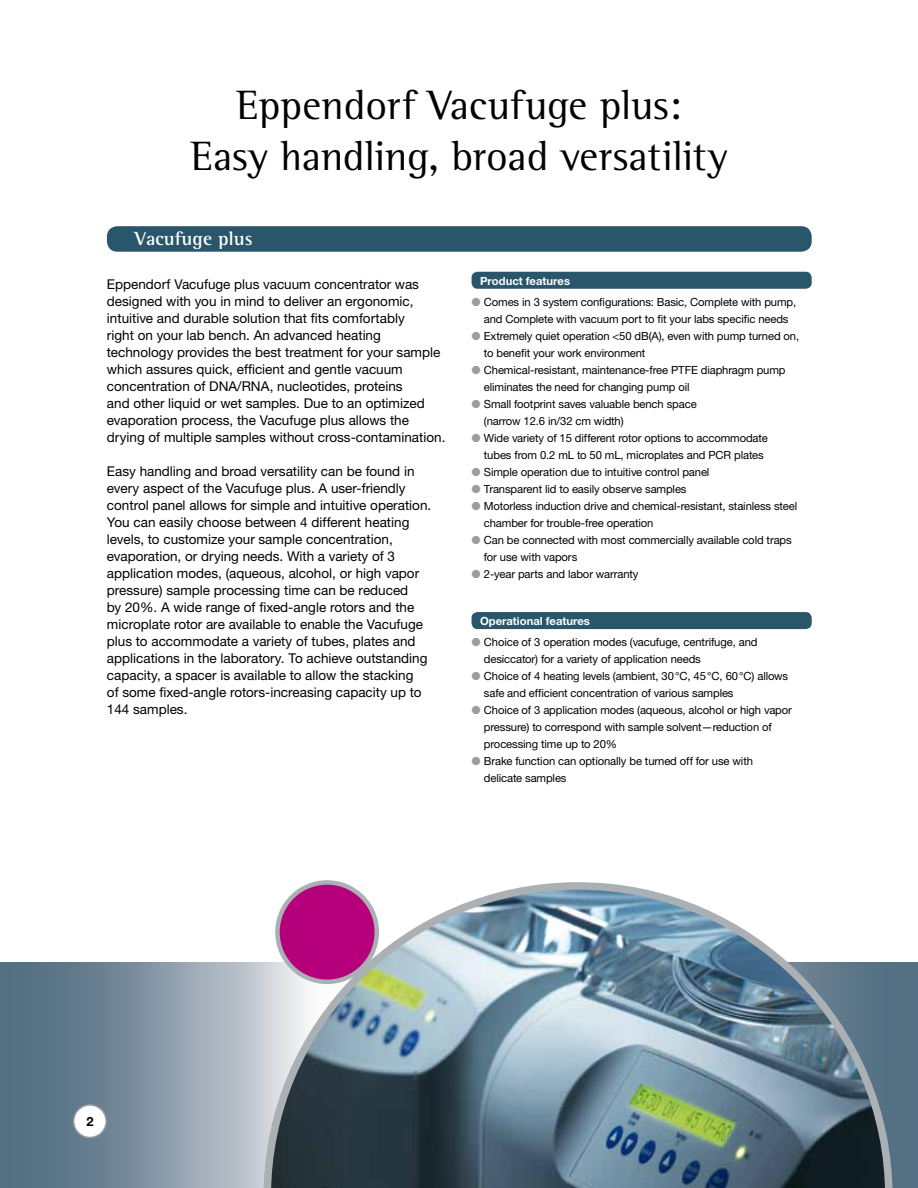
<style>
.page{position:relative;width:918px;height:1188px;background:#fff}
.page>*{position:absolute;margin:0;border:0;box-sizing:border-box;transform-origin:0 0}
.t1{font:42px/51px "EP Rotis Semi Serif";color:#000;text-align:center}
.t2{font:700 19.5px "EP Rotis Semi Serif";color:#fff}
.t3{font:13.5px/17px "EP Helvetica";color:#000}
.t4{font:700 12.75px "EP Helvetica";color:#000}
.t5{font:11.25px/21.5px "EP Helvetica";letter-spacing:-.01em;color:#000}
.s1{font-weight:700;color:#fff}
.s2{color:#9b9d9f}
</style>
<div class="page">
<div style="left:558px;top:963px;width:360px;height:225px;background:#537083"></div>
<svg style="left:0;top:963px;width:264px;height:225px;background:#8193a2"></svg>
<div style="left:107px;top:226px;width:705px;height:26px;background:#29566b;border-radius:10px"></div>
<div style="left:74px;top:1105px;width:32px;height:33px;background:#fff;border-radius:50%"></div>
<div style="left:73px;top:1104px;width:34px;height:34px;border:2px solid #9b9d9f;border-radius:50%"></div>
<div style="left:472px;top:272px;width:340px;height:17px;background:#29566b;border-radius:6px"></div>
<div style="left:472px;top:612px;width:340px;height:17px;background:#29566b;border-radius:6px"></div>
<img style="left:264px;top:882px;width:629px;height:306px">
<h1 class="t1" style="left:190px;top:79px;width:539px">Eppendorf Vacufuge plus:<br>Easy handling, broad versatility</h1>
<h2 class="t2" style="left:134px;top:226px;width:120px">Vacufuge plus</h2>
<p class="t3" style="left:107px;top:276px;width:340px">Eppendorf Vacufuge plus vacuum concentrator was designed with you in mind to deliver an ergonomic, intuitive and durable solution that fits comfortably<br>right on your lab bench. An advanced heating technology provides the best treatment for your sample which assures quick, efficient and gentle vacuum concentration of DNA/RNA, nucleotides, proteins<br>and other liquid or wet samples. Due to an optimized evaporation process, the Vacufuge plus allows the drying of multiple samples without cross-contamination.</p>
<p class="t3" style="left:107px;top:463px;width:326px">Easy handling and broad versatility can be found in every aspect of the Vacufuge plus. A user-friendly control panel allows for simple and intuitive operation.<br>You can easily choose between 4 different heating levels, to customize your sample concentration, evaporation, or drying needs. With a variety of 3 application modes, (aqueous, alcohol, or high vapor pressure) sample processing time can be reduced<br>by 20%. A wide range of fixed-angle rotors and the microplate rotor are available to enable the Vacufuge plus to accommodate a variety of tubes, plates and applications in the laboratory. To achieve outstanding capacity, a spacer is available to allow the stacking<br>of some fixed-angle rotors-increasing capacity up to 144 samples.</p>
<p class="t5" style="left:472px;top:270px;width:326px;text-indent:9px"><span class="s1">Product features<br></span><span class="s2">‡</span> Comes in 3 system configurations: Basic, Complete with pump,</p>
<p class="t5" style="left:484px;top:309px;width:306px">and Complete with vacuum port to fit your labs specific needs</p>
<p class="t5" style="left:472px;top:326px;width:329px"><span class="s2">‡</span> Extremely quiet operation &lt;50 dB(A), even with pump turned on,</p>
<p class="t5" style="left:484px;top:343px;width:163px">to benefit your work environment</p>
<p class="t5" style="left:472px;top:360px;width:316px"><span class="s2">‡</span> Chemical-resistant, maintenance-free PTFE diaphragm pump</p>
<p class="t5" style="left:484px;top:377px;width:207px">eliminates the need for changing pump oil</p>
<p class="t5" style="left:472px;top:394px;width:227px"><span class="s2">‡</span> Small footprint saves valuable bench space</p>
<p class="t5" style="left:484px;top:411px;width:141px">(narrow 12.6 in/32 cm width)</p>
<p class="t5" style="left:472px;top:428px;width:298px"><span class="s2">‡</span> Wide variety of 15 different rotor options to accommodate</p>
<p class="t5" style="left:484px;top:445px;width:281px">tubes from 0.2 mL to 50 mL, microplates and PCR plates</p>
<p class="t5" style="left:472px;top:462px;width:239px"><span class="s2">‡</span> Simple operation due to intuitive control panel</p>
<p class="t5" style="left:472px;top:479px;width:217px"><span class="s2">‡</span> Transparent lid to easily observe samples</p>
<p class="t5" style="left:472px;top:496px;width:327px"><span class="s2">‡</span> Motorless induction drive and chemical-resistant, stainless steel</p>
<p class="t5" style="left:484px;top:513px;width:171px">chamber for trouble-free operation</p>
<p class="t5" style="left:472px;top:530px;width:322px"><span class="s2">‡</span> Can be connected with most commercially available cold traps</p>
<p class="t5" style="left:484px;top:547px;width:95px">for use with vapors</p>
<p class="t5" style="left:472px;top:564px;width:169px"><span class="s2">‡</span> 2-year parts and labor warranty</p>
<p class="t5" style="left:472px;top:610px;width:287px;text-indent:9px"><span class="s1">Operational features<br></span><span class="s2">‡</span> Choice of 3 operation modes (vacufuge, centrifuge, and</p>
<p class="t5" style="left:484px;top:649px;width:218px">desiccator) for a variety of application needs</p>
<p class="t5" style="left:472px;top:666px;width:318px"><span class="s2">‡</span> Choice of 4 heating levels (ambient, 30°C, 45°C, 60°C) allows</p>
<p class="t5" style="left:484px;top:683px;width:251px">safe and efficient concentration of various samples</p>
<p class="t5" style="left:472px;top:700px;width:322px"><span class="s2">‡</span> Choice of 3 application modes (aqueous, alcohol or high vapor</p>
<p class="t5" style="left:484px;top:717px;width:289px">pressure) to correspond with sample solvent—reduction of</p>
<p class="t5" style="left:484px;top:734px;width:135px">processing time up to 20%</p>
<p class="t5" style="left:472px;top:751px;width:283px"><span class="s2">‡</span> Brake function can optionally be turned off for use with</p>
<p class="t5" style="left:484px;top:768px;width:84px">delicate samples</p>
<p class="t4" style="left:86px;top:1114px;width:9px">2</p>
</div>
